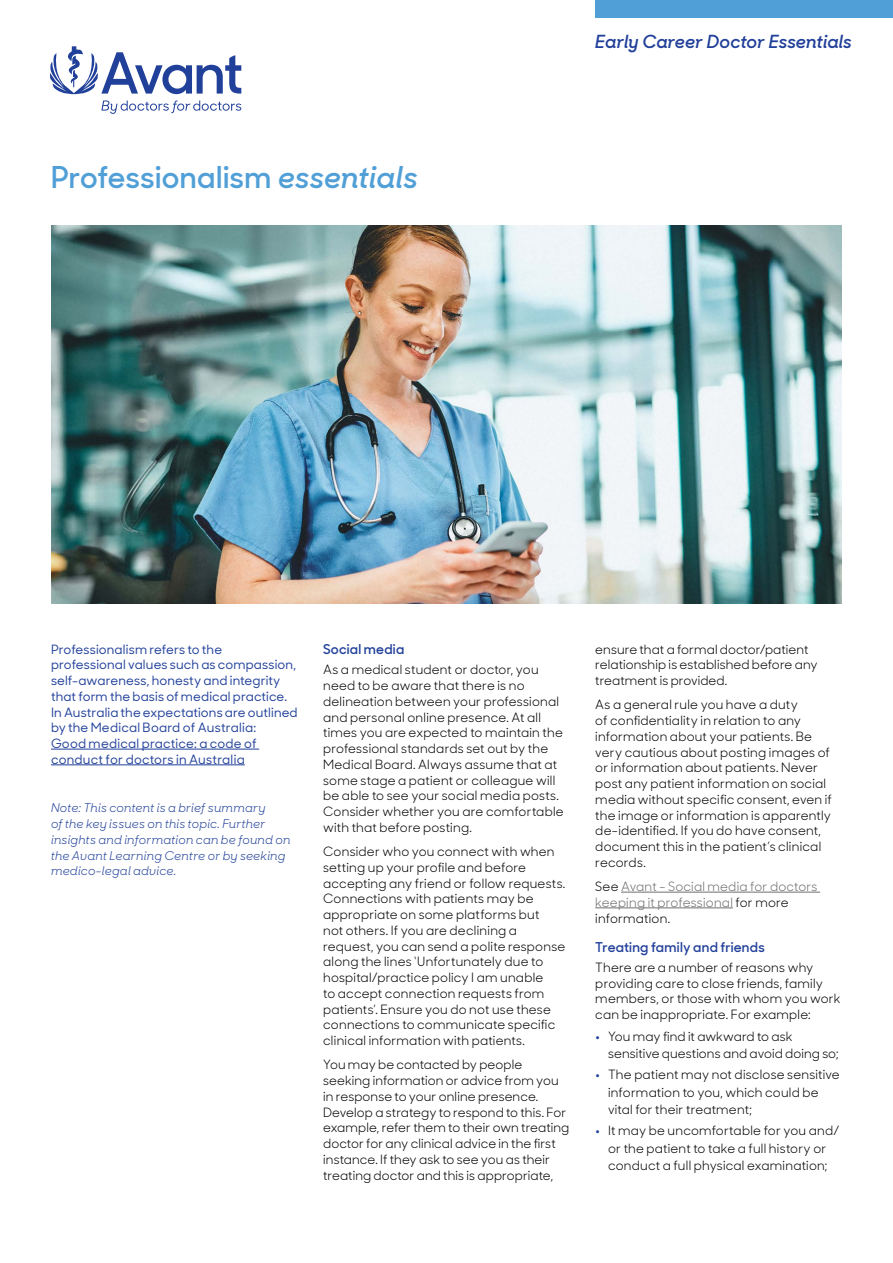
<style>
.page{position:relative;width:893px;height:1263px;background:#fff}
.page>*{position:absolute;margin:0;border:0;box-sizing:border-box;transform-origin:0 0}
.t1{font:600 30px "Sharp Sans Display No 1";letter-spacing:.015em;color:#519fd7}
.t2{font:italic 600 18px "Sharp Sans Display No 1";letter-spacing:.01em;color:#21409a}
.t3{font:600 13.5px "Sharp Sans Display No 1";letter-spacing:.02em;color:#21409a}
.t4{font:12.75px/15.8px "Sharp Sans Display No 1";letter-spacing:.015em;color:#000}
.t5{font:500 12.75px/15.8px "Sharp Sans Display No 1";letter-spacing:.01em;color:#21409a}
.t6{font:12.75px/15.8px "Sharp Sans Display No 1";letter-spacing:.015em;color:#6d6e71}
.t7{font:italic 12px/15.8px "Sharp Sans Display No 1";letter-spacing:.015em;color:#21409a}
.s1{font-style:italic}
.s2{color:#000}
.s3{font-weight:700;color:#21409a}
</style>
<div class="page">
<div style="left:595px;top:0;width:298px;height:17px;background:#519fd7"></div>
<hr style="left:51px;top:749px;width:208px;height:1px;background:#21409a">
<hr style="left:51px;top:764px;width:194px;height:1px;background:#21409a">
<hr style="left:621px;top:892px;width:199px;height:1px;background:#6d6e71">
<hr style="left:595px;top:907px;width:138px;height:1px;background:#6d6e71">
<img style="left:51px;top:226px;width:791px;height:378px">
<svg style="left:50px;top:46px;width:191px;height:49px"></svg>
<svg style="left:101px;top:101px;width:140px;height:13px"></svg>
<h1 class="t1" style="left:51px;top:154px;width:368px">Professionalism <span class="s1">essentials</span></h1>
<h2 class="t2" style="left:595px;top:26px;width:258px">Early Career Doctor Essentials</h2>
<p class="t5" style="left:51px;top:641px;width:248px">Professionalism refers to the professional values such as compassion, self-awareness, honesty and integrity that form the basis of medical practice.<br>In Australia the expectations are outlined by the Medical Board of Australia:<br>Good medical practice: a code of conduct for doctors in Australia</p>
<p class="t7" style="left:51px;top:801px;width:241px">Note: This content is a brief summary<br>of the key issues on this topic. Further insights and information can be found on the Avant Learning Centre or by seeking medico-legal advice.</p>
<p class="t3" style="left:323px;top:639px;width:83px">Social media</p>
<p class="t4" style="left:323px;top:661px;width:242px">As a medical student or doctor, you need to be aware that there is no delineation between your professional and personal online presence. At all times you are expected to maintain the professional standards set out by the Medical Board. Always assume that at some stage a patient or colleague will be able to see your social media posts.<br>Consider whether you are comfortable with that before posting.</p>
<p class="t4" style="left:323px;top:843px;width:244px">Consider who you connect with when setting up your profile and before accepting any friend or follow requests.<br>Connections with patients may be appropriate on some platforms but<br>not others. If you are declining a request, you can send a polite response along the lines ‘Unfortunately due to hospital/practice policy I am unable<br>to accept connection requests from patients’. Ensure you do not use these connections to communicate specific clinical information with patients.</p>
<p class="t4" style="left:323px;top:1056px;width:248px">You may be contacted by people seeking information or advice from you in response to your online presence.<br>Develop a strategy to respond to this. For example, refer them to their own treating doctor for any clinical advice in the first instance. If they ask to see you as their treating doctor and this is appropriate,</p>
<p class="t4" style="left:595px;top:640px;width:224px">ensure that a formal doctor/patient relationship is established before any treatment is provided.</p>
<p class="t4" style="left:595px;top:696px;width:238px">As a general rule you have a duty<br>of confidentiality in relation to any information about your patients. Be very cautious about posting images of or information about patients. Never post any patient information on social media without specific consent, even if the image or information is apparently de-identified. If you do have consent, document this in the patient’s clinical records.</p>
<p class="t6" style="left:595px;top:878px;width:224px"><span class="s2">See</span> Avant - Social media for doctors keeping it professional <span class="s2">for more information.</span></p>
<p class="t3" style="left:595px;top:936px;width:171px">Treating family and friends</p>
<p class="t4" style="left:595px;top:958px;width:247px">There are a number of reasons why providing care to close friends, family members, or those with whom you work can be inappropriate. For example:</p>
<p class="t4" style="left:608px;top:1026px;width:232px;line-height:17.2px;text-indent:-13px"><span class="s3">•</span> You may find it awkward to ask sensitive questions and avoid doing so;</p>
<p class="t4" style="left:608px;top:1065px;width:233px;line-height:17.2px;text-indent:-13px"><span class="s3">•</span> The patient may not disclose sensitive information to you, which could be vital for their treatment;</p>
<p class="t4" style="left:595px;top:1121px;width:245px;line-height:17.2px;text-align:center"><span class="s3">•</span> It may be uncomfortable for you and/ or the patient to take a full history or conduct a full physical examination;</p>
</div>
